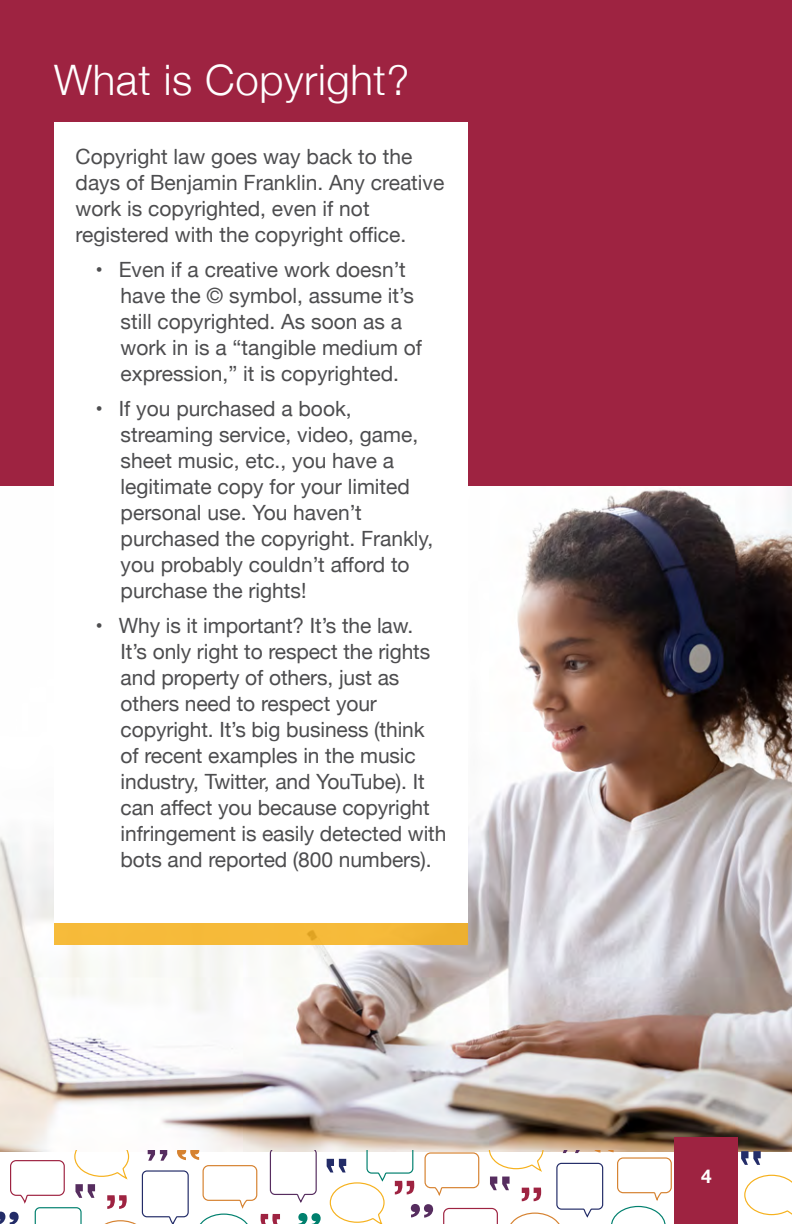
<style>
.page{position:relative;width:792px;height:1224px;background:#fff}
.page>*{position:absolute;margin:0;border:0;box-sizing:border-box;transform-origin:0 0}
.Heading{font:300 42px "Helvetica Neue";letter-spacing:.015em;color:#fff}
.Body_text{font:21px/26px "Helvetica Neue";color:#4d4d4f}
.Body_text-2{font:700 19px "Helvetica Neue";color:#fff}
</style>
<div class="page">
<div style="left:0;top:0;width:792px;height:486px;background:#9e2341"></div>
<img style="left:0;top:486px;width:792px;height:666px">
<div style="left:54px;top:122px;width:414px;height:801px;background:#fff"></div>
<svg style="left:0;top:1150px;width:321px;height:74px"></svg>
<svg style="left:744px;top:1174px;width:48px;height:42px"></svg>
<svg style="left:741px;top:1151px;width:20px;height:14px"></svg>
<svg style="left:327px;top:1150px;width:348px;height:74px"></svg>
<div style="left:54px;top:923px;width:414px;height:22px;background:#f6ba3a"></div>
<div style="left:675px;top:1138px;width:63px;height:86px;background:#9e2341"></div>
<p class="Heading" style="left:54px;top:46px;width:357px">What is Copyright?</p>
<p class="Body_text" style="left:76px;top:145px;width:370px">Copyright law goes way back to the days of Benjamin Franklin. Any creative work is copyrighted, even if not registered with the copyright office.</p>
<p class="Body_text" style="left:121px;top:258px;width:303px;text-indent:-25px">• Even if a creative work doesn’t have the © symbol, assume it’s still copyrighted. As soon as a work in is a “tangible medium of expression,” it is copyrighted.</p>
<p class="Body_text" style="left:121px;top:397px;width:314px;text-indent:-25px">• If you purchased a book, streaming service, video, game, sheet music, etc., you have a legitimate copy for your limited personal use. You haven’t purchased the copyright. Frankly, you probably couldn’t afford to purchase the rights!</p>
<p class="Body_text" style="left:121px;top:614px;width:327px;text-indent:-25px">• Why is it important? It’s the law.<br>It’s only right to respect the rights and property of others, just as others need to respect your copyright. It’s big business (think of recent examples in the music industry, Twitter, and YouTube). It can affect you because copyright infringement is easily detected with bots and reported (800 numbers).</p>
<p class="Body_text-2" style="left:701px;top:1161px;width:12px">4</p>
</div>
